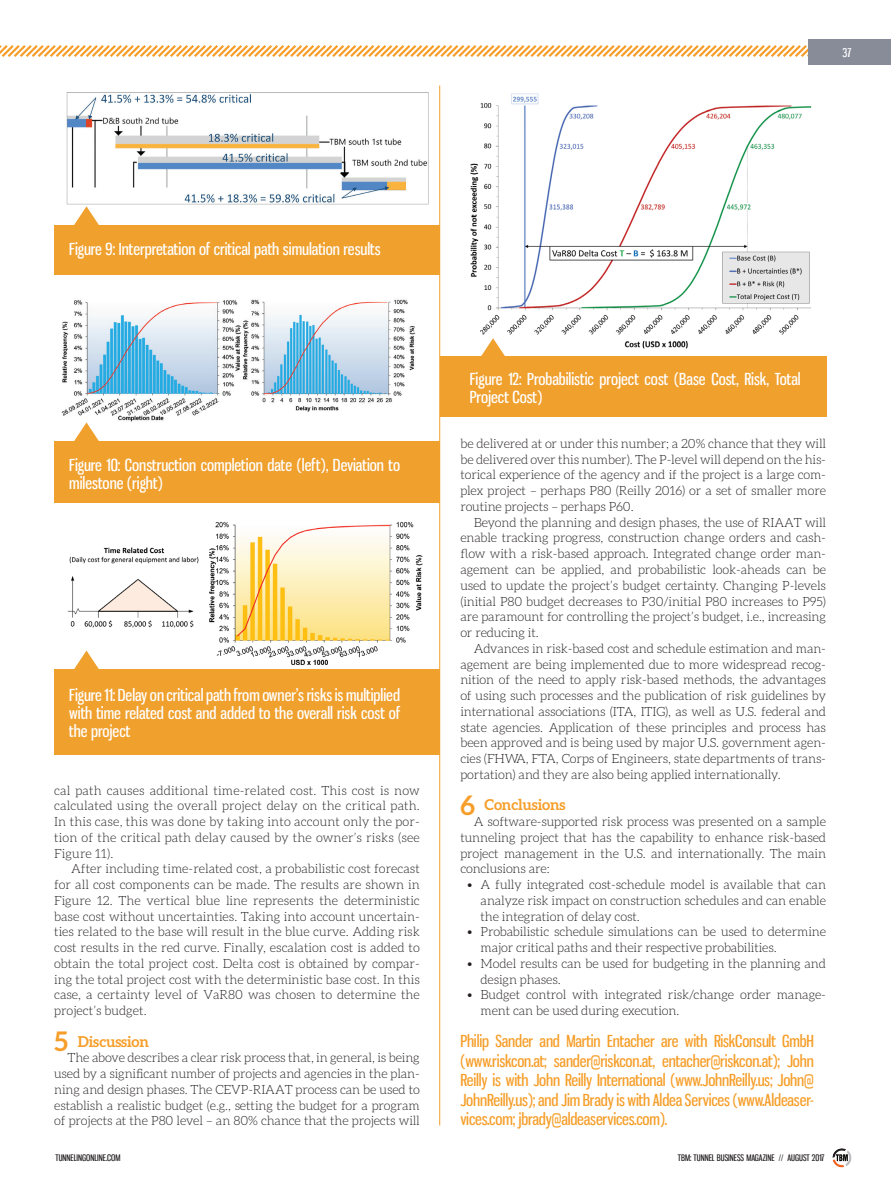
<style>
.page{position:relative;width:891px;height:1202px;background:#fff}
.page>*{position:absolute;margin:0;border:0;box-sizing:border-box;transform-origin:0 0}
.Captions{font:16.5px/18px "Gnuolane Rg";color:#fff}
.Body_Copy{font:16.5px/19.5px "Gnuolane Rg";letter-spacing:-.01em;color:#f69e29;text-align:justify}
.Body_Copy-2{font:700 15px "Aleo";letter-spacing:-.01em;color:#f69e29}
.Body_Copy-3{font:300 12.75px/15.8px "Aleo";letter-spacing:-.01em;color:#231f20;text-align:justify}
.t1{font:12px "Gnuolane Rg";color:#fff}
.t2{font:9px "Gnuolane Rg";color:#231f20}
.s1{font-size:27px}
</style>
<div class="page">
<svg style="left:0;top:45px;width:808px;height:12px"></svg>
<div style="left:808px;top:39px;width:83px;height:25px;background:#878c98"></div>
<svg style="left:834px;top:1149px;width:16px;height:16px"></svg>
<div style="left:831px;top:1146px;width:22px;height:22px;border:2px solid #fff;border-radius:50%"></div>
<hr style="left:439px;top:86px;width:1px;height:1039px;background:#f69e29">
<img style="left:66px;top:87px;width:374px;height:122px">
<div style="left:54px;top:225px;width:385px;height:49px;background:#f0a02d"></div>
<svg style="left:66px;top:206px;width:44px;height:19px"></svg>
<img style="left:61px;top:299px;width:355px;height:123px">
<div style="left:54px;top:441px;width:385px;height:61px;background:#f0a02d"></div>
<svg style="left:74px;top:422px;width:25px;height:19px"></svg>
<img style="left:67px;top:521px;width:356px;height:144px">
<div style="left:54px;top:669px;width:385px;height:86px;background:#f0a02d"></div>
<svg style="left:67px;top:650px;width:43px;height:19px"></svg>
<img style="left:440px;top:86px;width:372px;height:267px">
<div style="left:440px;top:357px;width:386px;height:60px;background:#f0a02d"></div>
<svg style="left:469px;top:338px;width:48px;height:19px"></svg>
<p class="t1" style="left:842px;top:45px;width:10px">37</p>
<p class="Captions" style="left:69px;top:240px;width:313px">Figure 9: Interpretation of critical path simulation results</p>
<p class="Captions" style="left:69px;top:456px;width:333px">Figure 10: Construction completion date (left), Deviation to milestone (right)</p>
<p class="Captions" style="left:69px;top:685px;width:333px;text-align:justify">Figure 11: Delay on critical path from owner’s risks is multiplied with time related cost and added to the overall risk cost of the project</p>
<p class="Body_Copy-3" style="left:54px;top:782px;width:367px">cal path causes additional time-related cost. This cost is now calculated using the overall project delay on the critical path.<br>In this case, this was done by taking into account only the por&shy;tion of the critical path delay caused by the owner’s risks (see Figure 11).</p>
<p class="Body_Copy-3" style="left:54px;top:861px;width:367px;text-indent:17px">After including time-related cost, a probabilistic cost forecast for all cost components can be made. The results are shown in Figure 12. The vertical blue line represents the deterministic base cost without uncertainties. Taking into account uncertain&shy;ties related to the base will result in the blue curve. Adding risk cost results in the red curve. Finally, escalation cost is added to obtain the total project cost. Delta cost is obtained by compar&shy;ing the total project cost with the deterministic base cost. In this case, a certainty level of VaR80 was chosen to determine the project’s budget.</p>
<p class="Body_Copy-2" style="left:54px;top:1032px;width:96px"><span class="s1">5</span> Discussion</p>
<p class="Body_Copy-3" style="left:54px;top:1050px;width:367px;text-indent:14px">The above describes a clear risk process that, in general, is being used by a significant number of projects and agencies in the plan&shy;ning and design phases. The CEVP-RIAAT process can be used to establish a realistic budget (e.g., setting the budget for a program of projects at the P80 level – an 80% chance that the projects will</p>
<p class="Captions" style="left:470px;top:370px;width:332px">Figure 12: Probabilistic project cost (Base Cost, Risk, Total<br>Project Cost)</p>
<p class="Body_Copy-3" style="left:460px;top:435px;width:367px">be delivered at or under this number; a 20% chance that they will be delivered over this number). The P-level will depend on the his&shy;torical experience of the agency and if the project is a large com&shy;plex project – perhaps P80 (Reilly 2016) or a set of smaller more routine projects – perhaps P60.</p>
<p class="Body_Copy-3" style="left:460px;top:514px;width:367px;text-indent:14px">Beyond the planning and design phases, the use of RIAAT will enable tracking progress, construction change orders and cash&shy;flow with a risk-based approach. Integrated change order man&shy;agement can be applied, and probabilistic look-aheads can be used to update the project’s budget certainty. Changing P-levels (initial P80 budget decreases to P30/initial P80 increases to P95) are paramount for controlling the project’s budget, i.e., increasing or reducing it.</p>
<p class="Body_Copy-3" style="left:460px;top:640px;width:367px;text-indent:14px">Advances in risk-based cost and schedule estimation and man&shy;agement are being implemented due to more widespread recog&shy;nition of the need to apply risk-based methods, the advantages of using such processes and the publication of risk guidelines by international associations (ITA, ITIG), as well as U.S. federal and state agencies. Application of these principles and process has been approved and is being used by major U.S. government agen&shy;cies (FHWA, FTA, Corps of Engineers, state departments of trans&shy;portation) and they are also being applied internationally.</p>
<p class="Body_Copy-2" style="left:460px;top:796px;width:107px"><span class="s1">6</span> Conclusions</p>
<p class="Body_Copy-3" style="left:460px;top:813px;width:367px;text-indent:14px">A software-supported risk process was presented on a sample tunneling project that has the capability to enhance risk-based project management in the U.S. and internationally. The main conclusions are:</p>
<p class="Body_Copy-3" style="left:481px;top:876px;width:347px;text-indent:-14px">• A fully integrated cost-schedule model is available that can analyze risk impact on construction schedules and can enable the integration of delay cost.</p>
<p class="Body_Copy-3" style="left:481px;top:924px;width:347px;text-indent:-14px">• Probabilistic schedule simulations can be used to determine major critical paths and their respective probabilities.</p>
<p class="Body_Copy-3" style="left:481px;top:955px;width:347px;text-indent:-14px">• Model results can be used for budgeting in the planning and design phases.</p>
<p class="Body_Copy-3" style="left:481px;top:987px;width:347px;text-indent:-14px">• Budget control with integrated risk/change order manage&shy;ment can be used during execution.</p>
<p class="Body_Copy" style="left:460px;top:1031px;width:355px">Philip Sander and Martin Entacher are with RiskConsult GmbH (www.riskcon.at; sander@riskcon.at, entacher@riskcon.at); John Reilly is with John Reilly International (www.JohnReilly.us; John@ JohnReilly.us); and Jim Brady is with Aldea Services (www.Aldeaser&shy;vices.com; jbrady@aldeaservices.com).</p>
<p class="t2" style="left:56px;top:1152px;width:66px">TUNNELINGONLINE.COM</p>
<p class="t2" style="left:678px;top:1152px;width:148px">TBM: TUNNEL BUSINESS MAGAZINE // AUGUST 2017</p>
</div>
